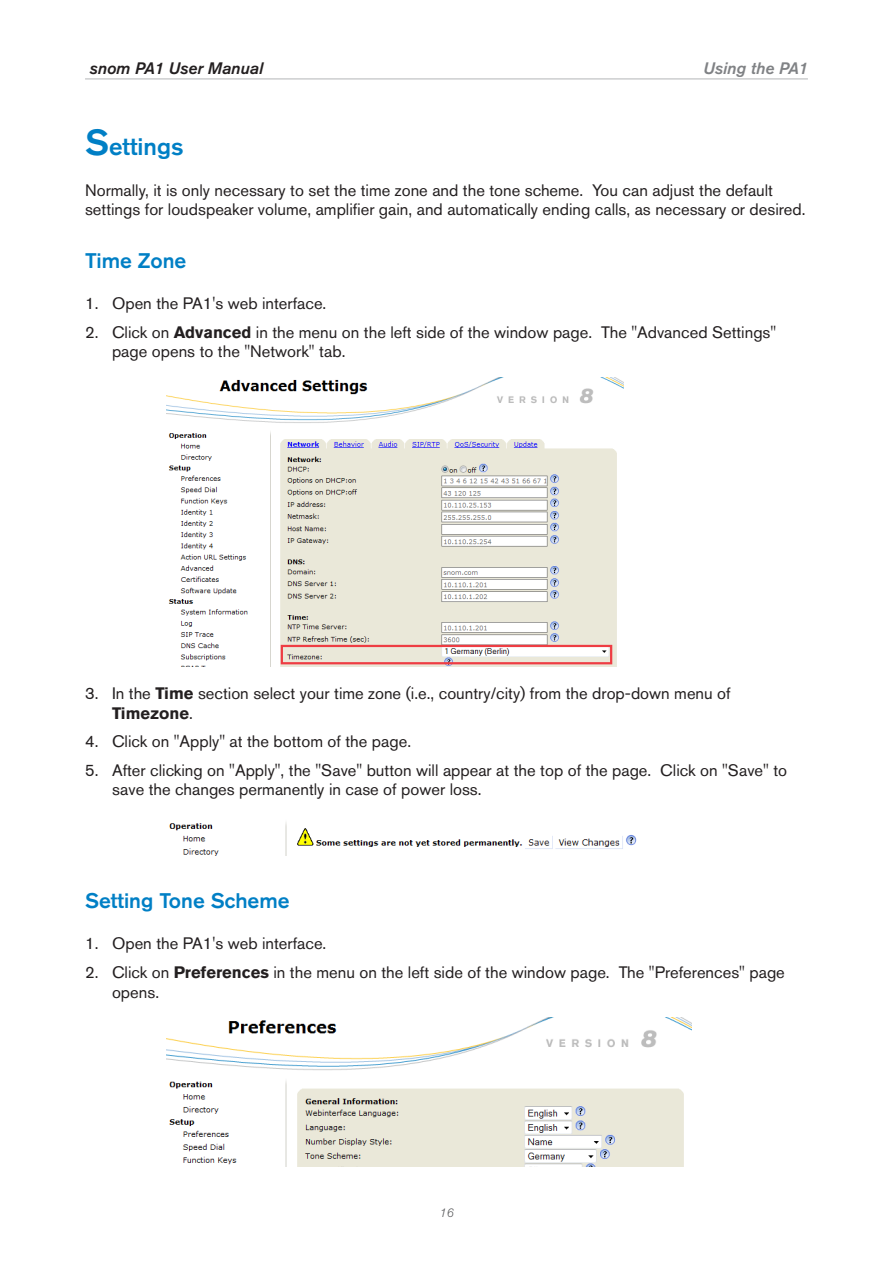
<style>
.page{position:relative;width:893px;height:1263px;background:#fff}
.page>*{position:absolute;margin:0;border:0;box-sizing:border-box;transform-origin:0 0}
.t1{font:500 24px "Akzidenz Grotesk Pro";color:#007fc5}
.t2{font:500 21px "Akzidenz Grotesk Pro";color:#007fc5}
.t3{font:16.5px/19.8px "Akzidenz Grotesk Pro";color:#231f20}
.t4{font:italic 500 16.5px "Akzidenz Grotesk Pro";color:#231f20}
.t5{font:italic 500 16.5px "Akzidenz Grotesk Pro";color:#808285}
.t6{font:italic 300 12px "Akzidenz Grotesk Pro";color:#57585a}
.s1{font-size:36px}
.s2{font-weight:700}
</style>
<div class="page">
<hr style="left:85px;top:78px;width:723px;height:1px;background:#bcbdc0">
<img style="left:166px;top:378px;width:458px;height:289px">
<img style="left:169px;top:822px;width:468px;height:33px">
<img style="left:166px;top:1018px;width:525px;height:149px">
<div style="left:281px;top:645px;width:331px;height:19px;border:2px solid #ee3d43"></div>
<p class="t4" style="left:90px;top:58px;width:175px">snom PA1 User Manual</p>
<p class="t5" style="left:703px;top:58px;width:106px">Using the PA1</p>
<h1 class="t1" style="left:85px;top:131px;width:100px"><span class="s1">S</span>ettings</h1>
<p class="t3" style="left:85px;top:180px;width:722px">Normally, it is only necessary to set the time zone and the tone scheme. You can adjust the default settings for loudspeaker volume, amplifier gain, and automatically ending calls, as necessary or desired.</p>
<p class="t2" style="left:85px;top:247px;width:103px">Time Zone</p>
<p class="t3" style="left:85px;top:294px;width:243px">1. Open the PA1's web interface.</p>
<p class="t3" style="left:112px;top:322px;width:666px;text-indent:-27px">2. Click on <span class="s2">Advanced</span> in the menu on the left side of the window page. The "Advanced Settings" page opens to the "Network" tab.</p>
<p class="t3" style="left:112px;top:683px;width:620px;text-indent:-27px">3. In the <span class="s2">Time</span> section select your time zone (i.e., country/city) from the drop-down menu of<br><span class="s2">Timezone</span>.</p>
<p class="t3" style="left:85px;top:731px;width:328px">4. Click on "Apply" at the bottom of the page.</p>
<p class="t3" style="left:112px;top:760px;width:677px;text-indent:-27px">5. After clicking on "Apply", the "Save" button will appear at the top of the page. Click on "Save" to save the changes permanently in case of power loss.</p>
<p class="t2" style="left:85px;top:887px;width:206px">Setting Tone Scheme</p>
<p class="t3" style="left:85px;top:934px;width:243px">1. Open the PA1's web interface.</p>
<p class="t3" style="left:112px;top:962px;width:674px;text-indent:-27px">2. Click on <span class="s2">Preferences</span> in the menu on the left side of the window page. The "Preferences" page opens.</p>
<p class="t6" style="left:439px;top:1204px;width:15px">16</p>
</div>
